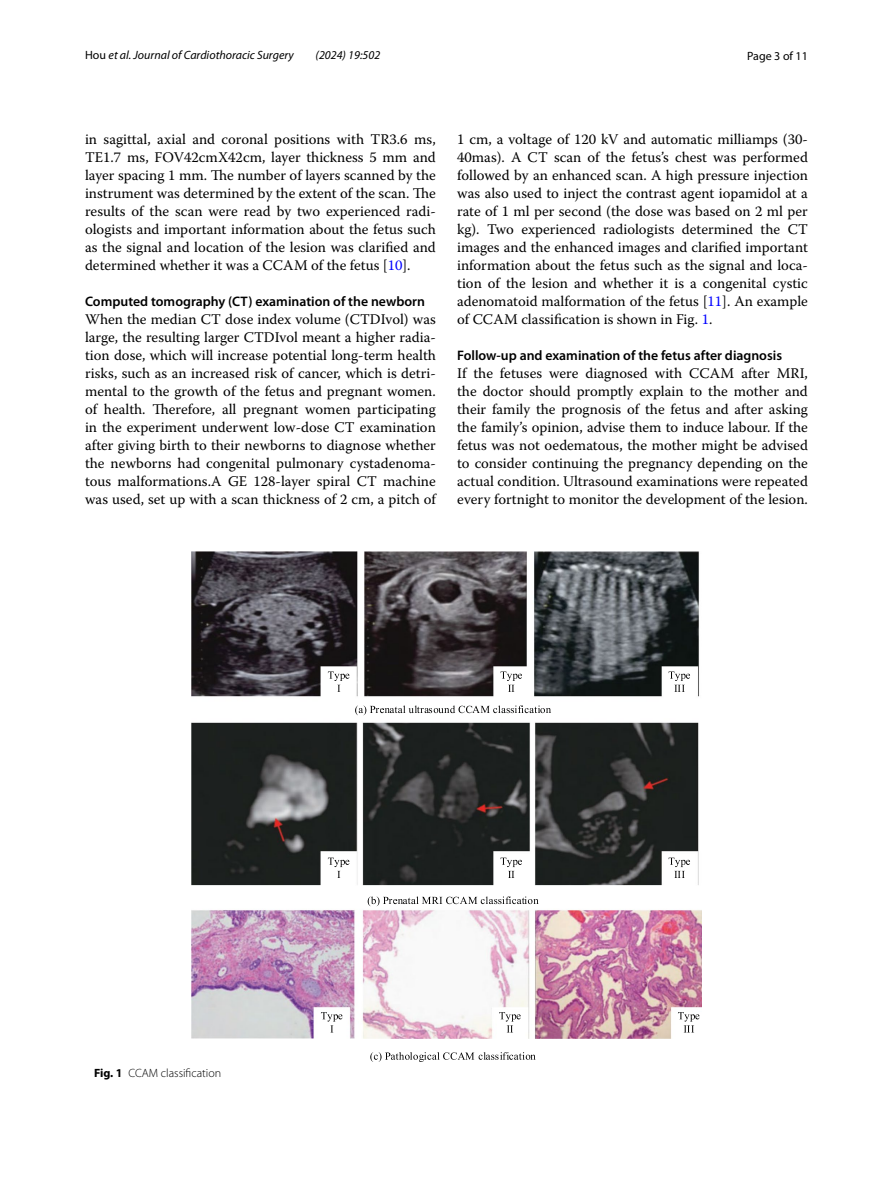
<style>
.page{position:relative;width:893px;height:1187px;background:#fff}
.page>*{position:absolute;margin:0;border:0;box-sizing:border-box;transform-origin:0 0}
.t1{font:14.7px/18px "Warnock Pro";color:#000;text-align:justify}
.t2{font:600 13.8px "Myriad Pro";color:#000}
.t3{font:italic 12px "Myriad Pro";color:#000}
.t4{font:300 12px "Myriad Pro";color:#000}
.t5{font:12px "Myriad Pro";color:#000}
.s1{font-style:normal}
.s2{color:#00f}
.s3{font-weight:700}
</style>
<div class="page">
<img style="left:191px;top:552px;width:511px;height:486px">
<svg style="left:368px;top:896px;width:171px;height:10px"></svg>
<svg style="left:328px;top:857px;width:21px;height:20px"></svg>
<svg style="left:500px;top:857px;width:22px;height:20px"></svg>
<svg style="left:669px;top:857px;width:21px;height:20px"></svg>
<svg style="left:370px;top:1052px;width:166px;height:9px"></svg>
<svg style="left:321px;top:1012px;width:21px;height:20px"></svg>
<svg style="left:499px;top:1012px;width:22px;height:20px"></svg>
<svg style="left:678px;top:1012px;width:21px;height:20px"></svg>
<svg style="left:355px;top:705px;width:196px;height:10px"></svg>
<svg style="left:328px;top:671px;width:21px;height:20px"></svg>
<svg style="left:500px;top:671px;width:22px;height:20px"></svg>
<svg style="left:669px;top:671px;width:21px;height:20px"></svg>
<p class="t3" style="left:85px;top:48px;width:210px"><span class="s1">Hou</span> et al. Journal of Cardiothoracic Surgery</p>
<p class="t3" style="left:316px;top:48px;width:66px">(2024) 19:502</p>
<p class="t5" style="left:747px;top:48px;width:62px">Page 3 of 11</p>
<p class="t1" style="left:85px;top:130px;width:352px">in sagittal, axial and coronal positions with TR3.6 ms, TE1.7 ms, FOV42cmX42cm, layer thickness 5 mm and layer spacing 1 mm. The number of layers scanned by the instrument was determined by the extent of the scan. The results of the scan were read by two experienced radi&shy;ologists and important information about the fetus such as the signal and location of the lesion was clarified and determined whether it was a CCAM of the fetus [<span class="s2">10</span>].</p>
<p class="t2" style="left:85px;top:292px;width:341px">Computed tomography (CT) examination of the newborn</p>
<p class="t1" style="left:85px;top:310px;width:352px">When the median CT dose index volume (CTDIvol) was large, the resulting larger CTDIvol meant a higher radia&shy;tion dose, which will increase potential long-term health risks, such as an increased risk of cancer, which is detri&shy;mental to the growth of the fetus and pregnant women. of health. Therefore, all pregnant women participating in the experiment underwent low-dose CT examination after giving birth to their newborns to diagnose whether the newborns had congenital pulmonary cystadenoma&shy;tous malformations.A GE 128-layer spiral CT machine was used, set up with a scan thickness of 2 cm, a pitch of</p>
<p class="t1" style="left:457px;top:130px;width:352px">1 cm, a voltage of 120 kV and automatic milliamps (30- 40mas). A CT scan of the fetus’s chest was performed followed by an enhanced scan. A high pressure injection was also used to inject the contrast agent iopamidol at a rate of 1 ml per second (the dose was based on 2 ml per kg). Two experienced radiologists determined the CT images and the enhanced images and clarified important information about the fetus such as the signal and loca&shy;tion of the lesion and whether it is a congenital cystic adenomatoid malformation of the fetus [<span class="s2">11</span>]. An example of CCAM classification is shown in Fig. <span class="s2">1</span>.</p>
<p class="t2" style="left:457px;top:346px;width:326px">Follow‑up and examination of the fetus after diagnosis</p>
<p class="t1" style="left:457px;top:364px;width:352px">If the fetuses were diagnosed with CCAM after MRI, the doctor should promptly explain to the mother and their family the prognosis of the fetus and after asking the family’s opinion, advise them to induce labour. If the fetus was not oedematous, the mother might be advised to consider continuing the pregnancy depending on the actual condition. Ultrasound examinations were repeated every fortnight to monitor the development of the lesion.</p>
<p class="t4" style="left:94px;top:1066px;width:129px"><span class="s3">Fig. 1</span> CCAM classification</p>
</div>
